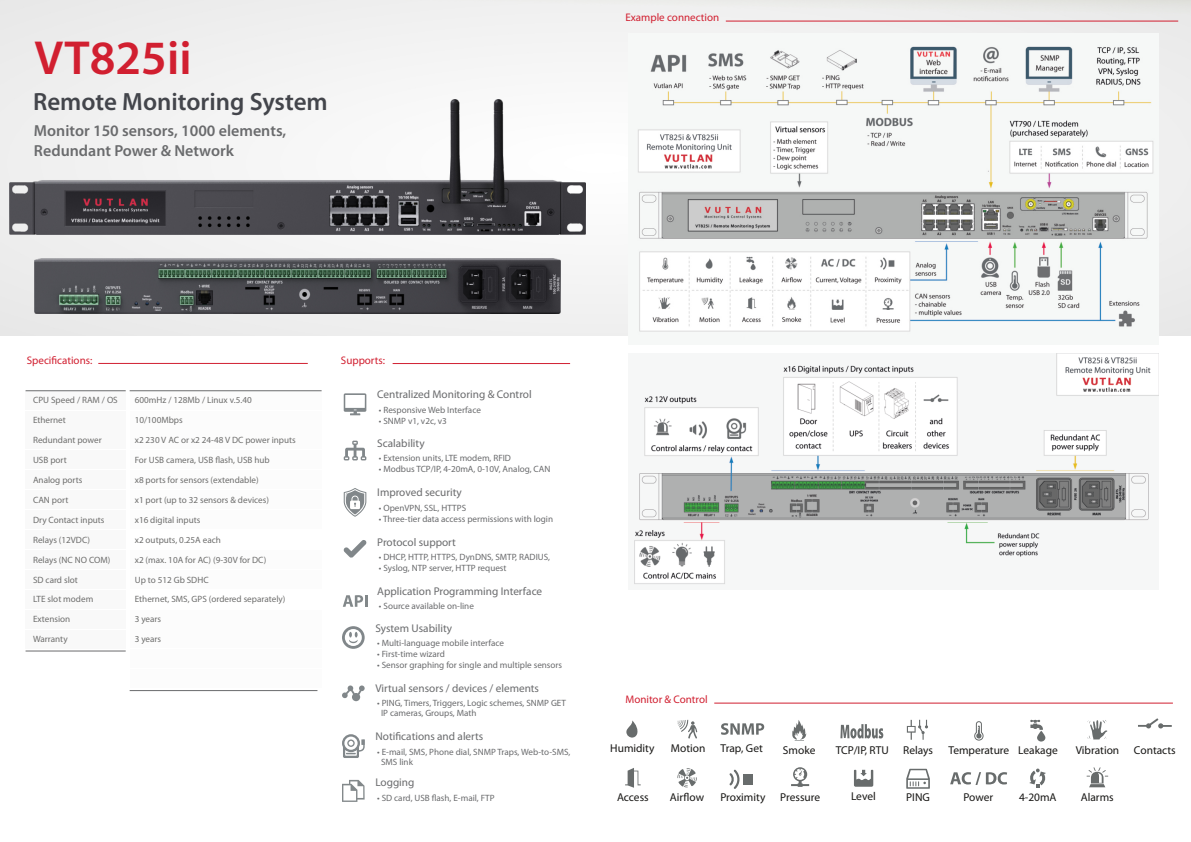
<style>
.page{position:relative;width:1191px;height:842px;background:#fff}
.page>*{position:absolute;margin:0;border:0;box-sizing:border-box;transform-origin:0 0}
.t1{font:600 48px "Myriad Pro";color:#d11f30}
.t2{font:600 25px "Myriad Pro";color:#43454b}
.t3{font:600 16px/20px "Myriad Pro";color:#6a6b6d}
.t4{font:11.4px "Myriad Pro";color:#181715}
.t5{font:11.2px "Myriad Pro";color:#6a6b6d}
.t6{font:11px "Myriad Pro";color:#d11f30}
.t7{font:9.1px/10px "Myriad Pro";color:#6a6b6d}
.t8{font:9.1px/20px "Myriad Pro";color:#6e6e6d}
</style>
<div class="page">
<img style="left:0;top:0;width:1191px;height:336px">
<div style="left:26px;top:391px;width:100px;height:18px;background:#f9f9f9"></div>
<div style="left:26px;top:411px;width:100px;height:18px;background:#f9f9f9"></div>
<div style="left:26px;top:431px;width:100px;height:18px;background:#f9f9f9"></div>
<div style="left:26px;top:450px;width:100px;height:19px;background:#f9f9f9"></div>
<div style="left:26px;top:470px;width:100px;height:19px;background:#f9f9f9"></div>
<div style="left:26px;top:490px;width:100px;height:19px;background:#f9f9f9"></div>
<div style="left:26px;top:510px;width:100px;height:19px;background:#f9f9f9"></div>
<div style="left:26px;top:530px;width:100px;height:19px;background:#f9f9f9"></div>
<div style="left:26px;top:550px;width:100px;height:19px;background:#f9f9f9"></div>
<div style="left:26px;top:570px;width:100px;height:19px;background:#f9f9f9"></div>
<div style="left:26px;top:590px;width:100px;height:19px;background:#f9f9f9"></div>
<div style="left:26px;top:610px;width:100px;height:19px;background:#f9f9f9"></div>
<div style="left:26px;top:630px;width:100px;height:19px;background:#f9f9f9"></div>
<hr style="left:26px;top:391px;width:100px;height:1px;background:#6a6b6d">
<hr style="left:26px;top:651px;width:100px;height:1px;background:#6a6b6d">
<hr style="left:98px;top:363px;width:210px;height:1px;background:#d11f30">
<hr style="left:130px;top:391px;width:191px;height:1px;background:#6a6b6d">
<hr style="left:130px;top:690px;width:187px;height:1px;background:#6a6b6d">
<hr style="left:726px;top:21px;width:452px;height:1px;background:#d11f30">
<hr style="left:714px;top:703px;width:458px;height:1px;background:#d11f30">
<svg style="left:950px;top:772px;width:57px;height:13px"></svg>
<svg style="left:974px;top:721px;width:10px;height:20px"></svg>
<svg style="left:677px;top:768px;width:20px;height:19px"></svg>
<svg style="left:792px;top:720px;width:14px;height:21px"></svg>
<svg style="left:1030px;top:720px;width:15px;height:21px"></svg>
<svg style="left:1087px;top:720px;width:20px;height:19px"></svg>
<svg style="left:625px;top:768px;width:15px;height:20px"></svg>
<svg style="left:677px;top:720px;width:20px;height:18px"></svg>
<svg style="left:854px;top:770px;width:19px;height:17px"></svg>
<svg style="left:791px;top:767px;width:18px;height:20px"></svg>
<svg style="left:1138px;top:718px;width:33px;height:10px"></svg>
<svg style="left:1029px;top:768px;width:17px;height:20px"></svg>
<svg style="left:626px;top:720px;width:12px;height:17px"></svg>
<svg style="left:840px;top:724px;width:43px;height:14px"></svg>
<svg style="left:907px;top:720px;width:21px;height:20px"></svg>
<svg style="left:729px;top:770px;width:11px;height:19px"></svg>
<div style="left:743px;top:774px;width:9px;height:10px;background:#686c6c"></div>
<svg style="left:721px;top:723px;width:43px;height:12px"></svg>
<svg style="left:906px;top:769px;width:24px;height:20px"></svg>
<svg style="left:1086px;top:767px;width:22px;height:20px"></svg>
<hr style="left:392px;top:363px;width:178px;height:1px;background:#d11f30">
<svg style="left:342px;top:626px;width:23px;height:23px"></svg>
<svg style="left:342px;top:685px;width:23px;height:16px"></svg>
<svg style="left:342px;top:734px;width:23px;height:24px"></svg>
<svg style="left:342px;top:780px;width:22px;height:22px"></svg>
<svg style="left:343px;top:595px;width:24px;height:12px"></svg>
<svg style="left:344px;top:488px;width:22px;height:29px"></svg>
<svg style="left:344px;top:393px;width:22px;height:22px"></svg>
<svg style="left:344px;top:441px;width:22px;height:19px"></svg>
<svg style="left:343px;top:540px;width:23px;height:18px"></svg>
<img style="left:10px;top:99px;width:576px;height:135px">
<img style="left:35px;top:259px;width:525px;height:54px">
<img style="left:634px;top:354px;width:524px;height:231px">
<img style="left:628px;top:33px;width:530px;height:303px">
<h1 class="t1" style="left:34px;top:38px;width:159px">VT825ii</h1>
<h2 class="t2" style="left:33px;top:91px;width:296px">Remote Monitoring System</h2>
<h3 class="t3" style="left:34px;top:122px;width:254px">Monitor 150 sensors, 1000 elements,<br>Redundant Power &amp; Network</h3>
<p class="t6" style="left:625px;top:13px;width:95px">Example connection</p>
<p class="t6" style="left:27px;top:355px;width:67px">Specifications:</p>
<p class="t8" style="left:33px;top:391px;width:86px">CPU Speed / RAM / OS</p>
<p class="t8" style="left:135px;top:391px;width:118px">600mHz / 128Mb / Linux v.5.40</p>
<p class="t8" style="left:33px;top:411px;width:34px">Ethernet</p>
<p class="t8" style="left:135px;top:411px;width:49px">10/100Mbps</p>
<p class="t8" style="left:33px;top:431px;width:70px">Redundant power</p>
<p class="t8" style="left:135px;top:431px;width:162px">x2 230 V AC or x2 24-48 V DC power inputs</p>
<p class="t8" style="left:33px;top:451px;width:35px">USB port</p>
<p class="t8" style="left:135px;top:451px;width:136px">For USB camera, USB flash, USB hub</p>
<p class="t8" style="left:33px;top:471px;width:51px">Analog ports</p>
<p class="t8" style="left:135px;top:471px;width:126px">x8 ports for sensors (extendable)</p>
<p class="t8" style="left:33px;top:490px;width:37px">CAN port</p>
<p class="t8" style="left:135px;top:490px;width:136px">x1 port (up to 32 sensors &amp; devices)</p>
<p class="t8" style="left:33px;top:510px;width:73px">Dry Contact inputs</p>
<p class="t8" style="left:135px;top:510px;width:67px">x16 digital inputs</p>
<p class="t8" style="left:33px;top:530px;width:59px">Relays (12VDC)</p>
<p class="t8" style="left:33px;top:550px;width:79px">Relays (NC NO COM)</p>
<p class="t8" style="left:135px;top:530px;width:88px">x2 outputs, 0.25A each</p>
<p class="t8" style="left:135px;top:550px;width:133px">x2 (max. 10A for AC) (9-30V for DC)</p>
<p class="t8" style="left:33px;top:570px;width:46px">SD card slot</p>
<p class="t8" style="left:135px;top:570px;width:75px">Up to 512 Gb SDHC</p>
<p class="t8" style="left:33px;top:590px;width:62px">LTE slot modem</p>
<p class="t8" style="left:135px;top:590px;width:152px">Ethernet, SMS, GPS (ordered separately)</p>
<p class="t8" style="left:33px;top:610px;width:39px">Extension<br>Warranty</p>
<p class="t8" style="left:135px;top:610px;width:28px">3 years<br>3 years</p>
<p class="t6" style="left:341px;top:356px;width:46px">Supports:</p>
<p class="t5" style="left:377px;top:390px;width:156px">Centralized Monitoring &amp; Control</p>
<p class="t5" style="left:377px;top:438px;width:49px">Scalability</p>
<p class="t5" style="left:377px;top:488px;width:86px">Improved security</p>
<p class="t5" style="left:377px;top:537px;width:80px">Protocol support</p>
<p class="t7" style="left:379px;top:405px;width:103px">• Responsive Web Interface</p>
<p class="t7" style="left:379px;top:416px;width:69px">• SNMP v1, v2c, v3</p>
<p class="t7" style="left:379px;top:454px;width:134px">• Extension units, LTE modem, RFID</p>
<p class="t7" style="left:379px;top:465px;width:173px">• Modbus TCP/IP, 4-20mA, 0-10V, Analog, CAN</p>
<p class="t7" style="left:379px;top:503px;width:89px">• OpenVPN, SSL, HTTPS</p>
<p class="t7" style="left:379px;top:514px;width:176px">• Three-tier data access permissions with login</p>
<p class="t7" style="left:379px;top:553px;width:173px">• DHCP, HTTP, HTTPS, DynDNS, SMTP, RADIUS,</p>
<p class="t5" style="left:377px;top:587px;width:166px">Application Programming Interface</p>
<p class="t7" style="left:379px;top:602px;width:96px">• Source available on-line</p>
<p class="t7" style="left:379px;top:563px;width:129px">• Syslog, NTP server, HTTP request</p>
<p class="t5" style="left:375px;top:623px;width:78px">System Usability</p>
<p class="t7" style="left:377px;top:639px;width:128px">• Multi-language mobile interface</p>
<p class="t7" style="left:377px;top:649px;width:69px">• First-time wizard</p>
<p class="t7" style="left:377px;top:660px;width:186px">• Sensor graphing for single and multiple sensors</p>
<p class="t5" style="left:375px;top:683px;width:165px">Virtual sensors / devices / elements</p>
<p class="t7" style="left:381px;top:699px;width:186px;text-indent:-4px">• PING, Timers, Triggers, Logic schemes, SNMP GET<br>IP cameras, Groups, Math</p>
<p class="t5" style="left:375px;top:732px;width:109px">Notifications and alerts</p>
<p class="t5" style="left:375px;top:778px;width:40px">Logging</p>
<p class="t7" style="left:381px;top:747px;width:191px;text-indent:-4px">• E-mail, SMS, Phone dial, SNMP Traps, Web-to-SMS,<br>SMS link</p>
<p class="t7" style="left:377px;top:793px;width:119px">• SD card, USB flash, E-mail, FTP</p>
<p class="t6" style="left:625px;top:695px;width:84px">Monitor &amp; Control</p>
<p class="t4" style="left:610px;top:743px;width:46px">Humidity</p>
<p class="t4" style="left:948px;top:745px;width:111px">Temperature Leakage</p>
<p class="t4" style="left:1075px;top:745px;width:45px">Vibration</p>
<p class="t4" style="left:963px;top:792px;width:31px">Power</p>
<p class="t4" style="left:720px;top:743px;width:44px">Trap, Get</p>
<p class="t4" style="left:903px;top:745px;width:31px">Relays</p>
<p class="t4" style="left:720px;top:792px;width:47px">Proximity</p>
<p class="t4" style="left:906px;top:792px;width:25px">PING</p>
<p class="t4" style="left:1019px;top:792px;width:39px">4-20mA</p>
<p class="t4" style="left:671px;top:743px;width:36px">Motion</p>
<p class="t4" style="left:783px;top:745px;width:34px">Smoke</p>
<p class="t4" style="left:835px;top:745px;width:55px">TCP/IP, RTU</p>
<p class="t4" style="left:617px;top:792px;width:33px">Access</p>
<p class="t4" style="left:670px;top:792px;width:36px">Airflow</p>
<p class="t4" style="left:780px;top:792px;width:41px">Pressure</p>
<p class="t4" style="left:851px;top:792px;width:26px">Level</p>
<p class="t4" style="left:1080px;top:792px;width:34px">Alarms</p>
<p class="t4" style="left:1134px;top:745px;width:43px">Contacts</p>
</div>
